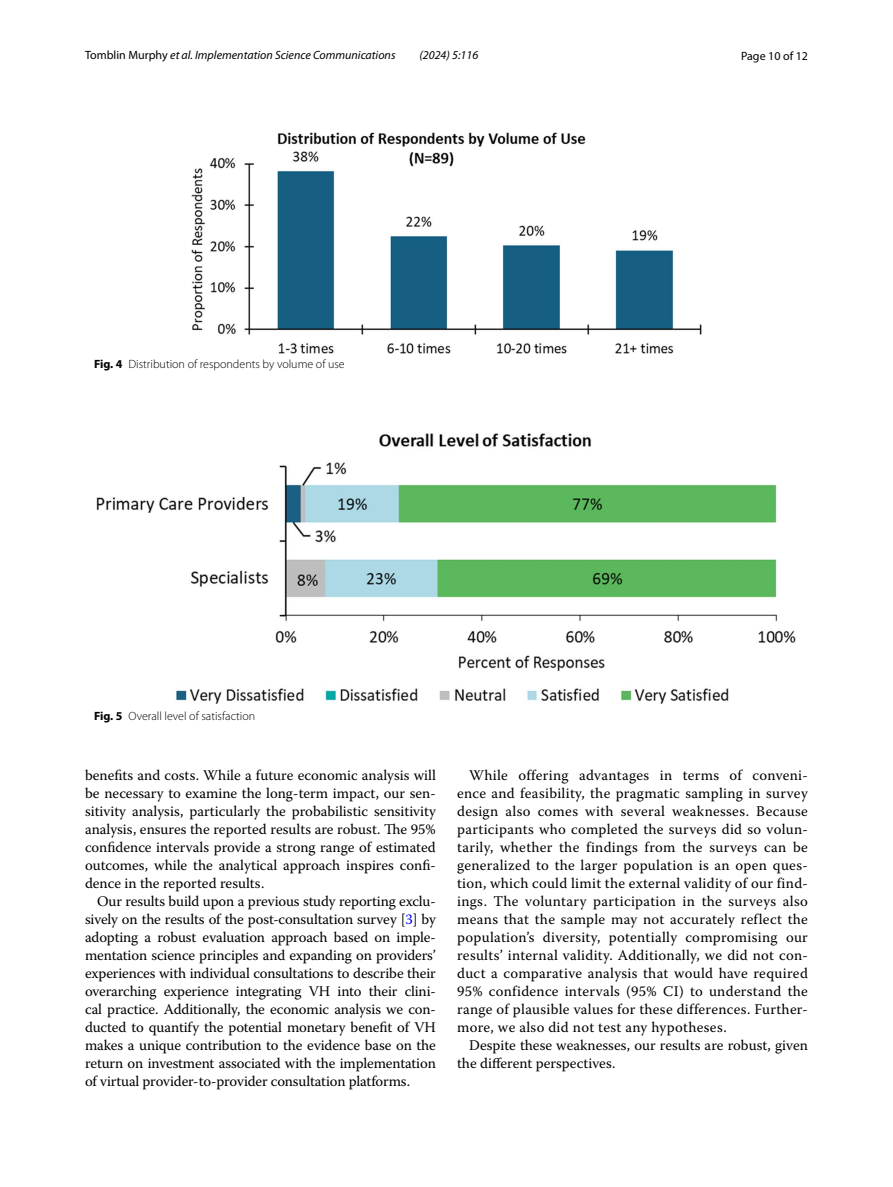
<style>
.page{position:relative;width:893px;height:1187px;background:#fff}
.page>*{position:absolute;margin:0;border:0;box-sizing:border-box;transform-origin:0 0}
.t1{font:14.7px/18px "Warnock Pro";color:#000;text-align:justify}
.t2{font:300 12px "Myriad Pro";color:#000}
.t3{font:italic 12px "Myriad Pro";color:#000}
.t4{font:12px "Myriad Pro";color:#000}
.s1{font-style:normal}
.s2{font-weight:700}
.s3{color:#00f}
</style>
<div class="page">
<img style="left:191px;top:133px;width:511px;height:220px">
<img style="left:96px;top:433px;width:700px;height:271px">
<p class="t3" style="left:85px;top:48px;width:312px"><span class="s1">Tomblin Murphy</span> et al. Implementation Science Communications</p>
<p class="t3" style="left:419px;top:48px;width:60px">(2024) 5:116</p>
<p class="t4" style="left:741px;top:48px;width:68px">Page 10 of 12</p>
<p class="t2" style="left:94px;top:357px;width:252px"><span class="s2">Fig. 4</span> Distribution of respondents by volume of use</p>
<p class="t2" style="left:94px;top:709px;width:163px"><span class="s2">Fig. 5</span> Overall level of satisfaction</p>
<p class="t1" style="left:85px;top:766px;width:352px">benefits and costs. While a future economic analysis will be necessary to examine the long-term impact, our sen&shy;sitivity analysis, particularly the probabilistic sensitivity analysis, ensures the reported results are robust. The 95% confidence intervals provide a strong range of estimated outcomes, while the analytical approach inspires confi&shy;dence in the reported results.</p>
<p class="t1" style="left:85px;top:892px;width:352px;text-indent:12px">Our results build upon a previous study reporting exclu&shy;sively on the results of the post-consultation survey [<span class="s3">3</span>] by adopting a robust evaluation approach based on imple&shy;mentation science principles and expanding on providers’ experiences with individual consultations to describe their overarching experience integrating VH into their clini&shy;cal practice. Additionally, the economic analysis we con&shy;ducted to quantify the potential monetary benefit of VH makes a unique contribution to the evidence base on the return on investment associated with the implementation of virtual provider-to-provider consultation platforms.</p>
<p class="t1" style="left:457px;top:766px;width:352px;text-indent:12px">While offering advantages in terms of conveni&shy;ence and feasibility, the pragmatic sampling in survey design also comes with several weaknesses. Because participants who completed the surveys did so volun&shy;tarily, whether the findings from the surveys can be generalized to the larger population is an open ques&shy;tion, which could limit the external validity of our find&shy;ings. The voluntary participation in the surveys also means that the sample may not accurately reflect the population’s diversity, potentially compromising our results’ internal validity. Additionally, we did not con&shy;duct a comparative analysis that would have required 95% confidence intervals (95% CI) to understand the range of plausible values for these differences. Further&shy;more, we also did not test any hypotheses.</p>
<p class="t1" style="left:457px;top:1036px;width:352px;text-indent:12px">Despite these weaknesses, our results are robust, given the different perspectives.</p>
</div>
